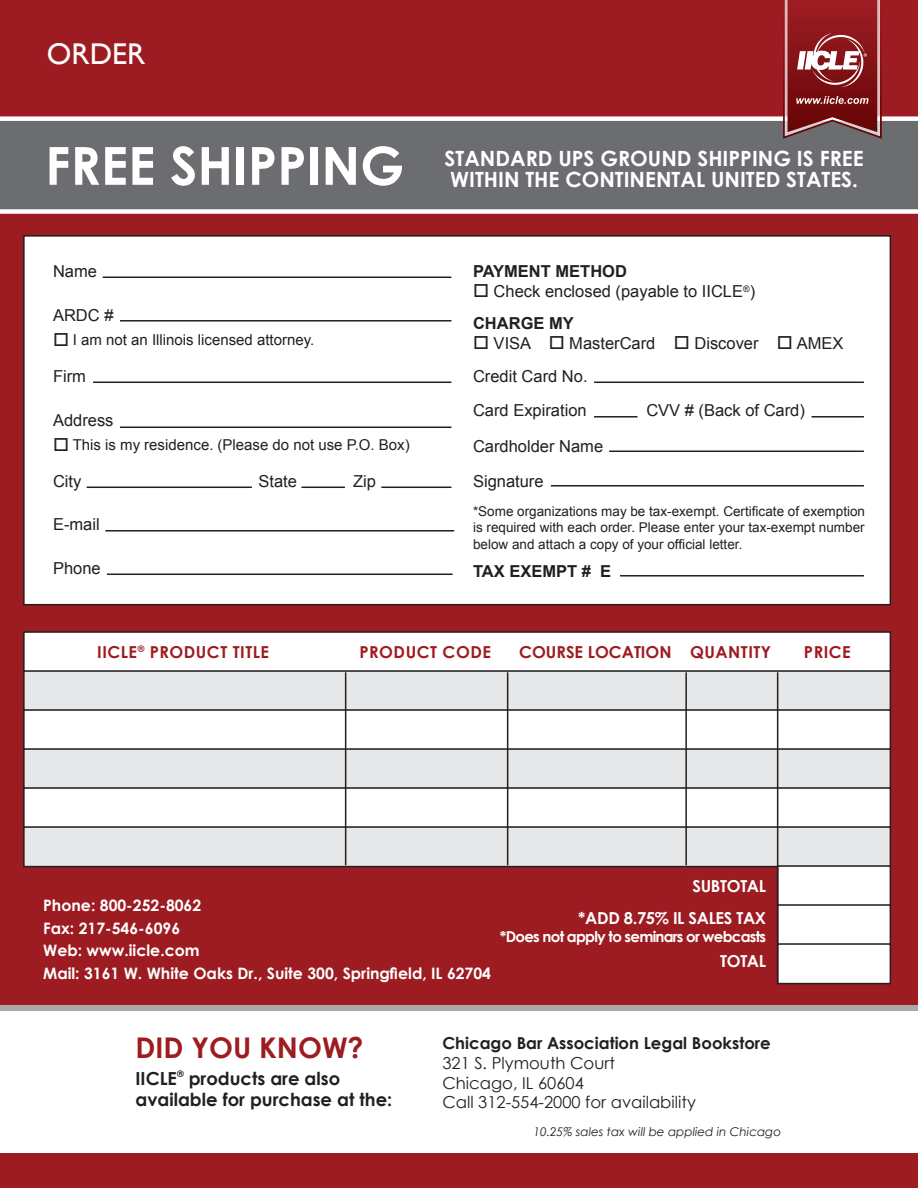
<style>
.page{position:relative;width:918px;height:1188px;background:#9d1c21}
.page>*{position:absolute;margin:0;border:0;box-sizing:border-box;transform-origin:0 0}
.t1{font:700 52.5px "Century Gothic";color:#fff}
.t2{font:30px "Gill Sans";color:#fff}
.t3{font:700 28.5px "Century Gothic";color:#9d1c21}
.t4{font:700 21px/21px "Century Gothic";color:#fff}
.t5{font:700 18px/21px "Century Gothic";color:#231f20}
.t6{font:16.5px "Arial";color:#231f20}
.t7{font:16.5px/19.8px "Century Gothic";color:#231f20}
.t8{font:700 16.5px "Century Gothic";letter-spacing:.03em;color:#9d1c21}
.t9{font:700 16.5px "Arial";color:#231f20}
.t10{font:700 16.5px "Century Gothic";letter-spacing:-.02em;color:#fff}
.t11{font:700 16.5px "Century Gothic";color:#9d1c21}
.t12{font:700 15.75px "Century Gothic";color:#fff}
.t13{font:15px "Arial";color:#231f20}
.t14{font:700 15px "Century Gothic";letter-spacing:-.05em;color:#fff}
.t15{font:13.5px/16.2px "Arial";color:#231f20;text-align:justify}
.t16{font:italic 12px "Century Gothic";color:#231f20}
.s1{font-weight:700}
</style>
<div class="page">
<svg style="left:0;top:116px;width:918px;height:98px;background:#79797c"></svg>
<svg style="left:782px;top:0;width:100px;height:140px"></svg>
<div style="left:0;top:1005px;width:918px;height:148px;background:#fff"></div>
<div style="left:24px;top:236px;width:866px;height:369px;background:#fff"></div>
<div style="left:23px;top:235px;width:868px;height:370px;border:2px solid #231f20"></div>
<hr style="left:381px;top:487px;width:70px;height:1px;background:#231f20">
<hr style="left:120px;top:427px;width:331px;height:1px;background:#231f20">
<hr style="left:93px;top:382px;width:358px;height:1px;background:#231f20">
<hr style="left:120px;top:320px;width:331px;height:2px;background:#231f20">
<hr style="left:103px;top:277px;width:348px;height:1px;background:#231f20">
<hr style="left:301px;top:487px;width:44px;height:1px;background:#231f20">
<hr style="left:87px;top:487px;width:165px;height:1px;background:#231f20">
<hr style="left:105px;top:530px;width:349px;height:2px;background:#231f20">
<hr style="left:107px;top:574px;width:346px;height:1px;background:#231f20">
<hr style="left:594px;top:382px;width:270px;height:1px;background:#231f20">
<hr style="left:594px;top:416px;width:43px;height:2px;background:#231f20">
<hr style="left:609px;top:451px;width:255px;height:1px;background:#231f20">
<hr style="left:551px;top:485px;width:313px;height:2px;background:#231f20">
<hr style="left:620px;top:575px;width:244px;height:2px;background:#231f20">
<div style="left:24px;top:632px;width:866px;height:40px;background:#fff"></div>
<div style="left:23px;top:631px;width:868px;height:41px;border:2px solid #231f20"></div>
<div style="left:24px;top:671px;width:866px;height:40px;background:#e6e7e9"></div>
<div style="left:23px;top:670px;width:868px;height:41px;border:2px solid #231f20"></div>
<div style="left:24px;top:710px;width:866px;height:40px;background:#fff"></div>
<div style="left:23px;top:709px;width:868px;height:41px;border:2px solid #231f20"></div>
<div style="left:24px;top:749px;width:866px;height:40px;background:#e6e7e9"></div>
<div style="left:23px;top:748px;width:868px;height:41px;border:2px solid #231f20"></div>
<div style="left:24px;top:788px;width:866px;height:40px;background:#fff"></div>
<div style="left:23px;top:787px;width:868px;height:41px;border:2px solid #231f20"></div>
<div style="left:24px;top:827px;width:866px;height:40px;background:#e6e7e9"></div>
<div style="left:23px;top:826px;width:868px;height:41px;border:2px solid #231f20"></div>
<div style="left:778px;top:866px;width:112px;height:40px;background:#fff"></div>
<div style="left:777px;top:865px;width:114px;height:41px;border:2px solid #231f20"></div>
<div style="left:778px;top:905px;width:112px;height:40px;background:#fff"></div>
<div style="left:777px;top:904px;width:114px;height:41px;border:2px solid #231f20"></div>
<div style="left:778px;top:944px;width:112px;height:40px;background:#fff"></div>
<div style="left:777px;top:943px;width:114px;height:41px;border:2px solid #231f20"></div>
<hr style="left:777px;top:672px;width:1px;height:312px;background:#231f20">
<hr style="left:685px;top:672px;width:2px;height:193px;background:#231f20">
<hr style="left:345px;top:672px;width:1px;height:193px;background:#231f20">
<hr style="left:507px;top:672px;width:1px;height:193px;background:#231f20">
<hr style="left:812px;top:416px;width:52px;height:2px;background:#231f20">
<p class="t2" style="left:47px;top:36px;width:100px">ORDER</p>
<p class="t1" style="left:45px;top:126px;width:361px">FREE SHIPPING</p>
<p class="t4" style="left:445px;top:147px;width:421px">STANDARD UPS GROUND SHIPPING IS FREE<br>WITHIN THE CONTINENTAL UNITED STATES.</p>
<p class="t6" style="left:53px;top:260px;width:46px">Name</p>
<p class="t6" style="left:53px;top:305px;width:62px">ARDC #</p>
<p class="t13" style="left:53px;top:329px;width:263px">□ I am not an Illinois licensed attorney.</p>
<p class="t6" style="left:53px;top:365px;width:34px">Firm</p>
<p class="t6" style="left:53px;top:410px;width:62px">Address</p>
<p class="t13" style="left:53px;top:434px;width:358px">□ This is my residence. (Please do not use P.O. Box)</p>
<p class="t6" style="left:53px;top:470px;width:30px">City</p>
<p class="t6" style="left:259px;top:470px;width:40px">State</p>
<p class="t6" style="left:353px;top:470px;width:24px">Zip</p>
<p class="t6" style="left:53px;top:514px;width:48px">E-mail</p>
<p class="t6" style="left:53px;top:557px;width:49px">Phone</p>
<p class="t9" style="left:473px;top:260px;width:156px">PAYMENT METHOD</p>
<p class="t6" style="left:473px;top:280px;width:284px">□ Check enclosed (payable to IICLE<sup>®</sup>)</p>
<p class="t9" style="left:473px;top:313px;width:102px">CHARGE MY</p>
<p class="t6" style="left:473px;top:333px;width:372px">□ VISA □ MasterCard □ Discover □ AMEX</p>
<p class="t6" style="left:473px;top:365px;width:116px">Credit Card No.</p>
<p class="t6" style="left:473px;top:400px;width:115px">Card Expiration</p>
<p class="t6" style="left:646px;top:400px;width:160px">CVV # (Back of Card)</p>
<p class="t6" style="left:473px;top:436px;width:132px">Cardholder Name</p>
<p class="t6" style="left:473px;top:470px;width:72px">Signature</p>
<p class="t15" style="left:473px;top:503px;width:394px">*Some organizations may be tax-exempt. Certificate of exemption is required with each order. Please enter your tax-exempt number below and attach a copy of your official letter.</p>
<p class="t9" style="left:473px;top:560px;width:140px">TAX EXEMPT # E</p>
<p class="t8" style="left:97px;top:639px;width:173px">IICLE<sup>®</sup> PRODUCT TITLE</p>
<p class="t8" style="left:359px;top:639px;width:133px">PRODUCT CODE</p>
<p class="t11" style="left:519px;top:639px;width:253px">COURSE LOCATION QUANTITY</p>
<p class="t8" style="left:804px;top:639px;width:48px">PRICE</p>
<p class="t12" style="left:43px;top:893px;width:160px">Phone: 800-252-8062</p>
<p class="t12" style="left:43px;top:916px;width:139px">Fax: 217-546-6096</p>
<p class="t12" style="left:43px;top:938px;width:158px">Web: www.iicle.com</p>
<p class="t12" style="left:43px;top:961px;width:449px">Mail: 3161 W. White Oaks Dr., Suite 300, Springfield, IL 62704</p>
<p class="t10" style="left:692px;top:874px;width:75px">SUBTOTAL</p>
<p class="t10" style="left:578px;top:905px;width:189px">*ADD 8.75% IL SALES TAX</p>
<p class="t14" style="left:500px;top:925px;width:268px">*Does not apply to seminars or webcasts</p>
<p class="t10" style="left:720px;top:949px;width:47px">TOTAL</p>
<p class="t3" style="left:136px;top:1026px;width:230px">DID YOU KNOW?</p>
<p class="t5" style="left:136px;top:1067px;width:258px">IICLE<sup>®</sup> products are also available for purchase at the:</p>
<p class="t7" style="left:442px;top:1033px;width:330px"><span class="s1">Chicago Bar Association Legal Bookstore<br></span>321 S. Plymouth Court<br>Chicago, IL 60604<br>Call 312-554-2000 for availability</p>
<p class="t16" style="left:533px;top:1124px;width:249px">10.25% sales tax will be applied in Chicago</p>
</div>
